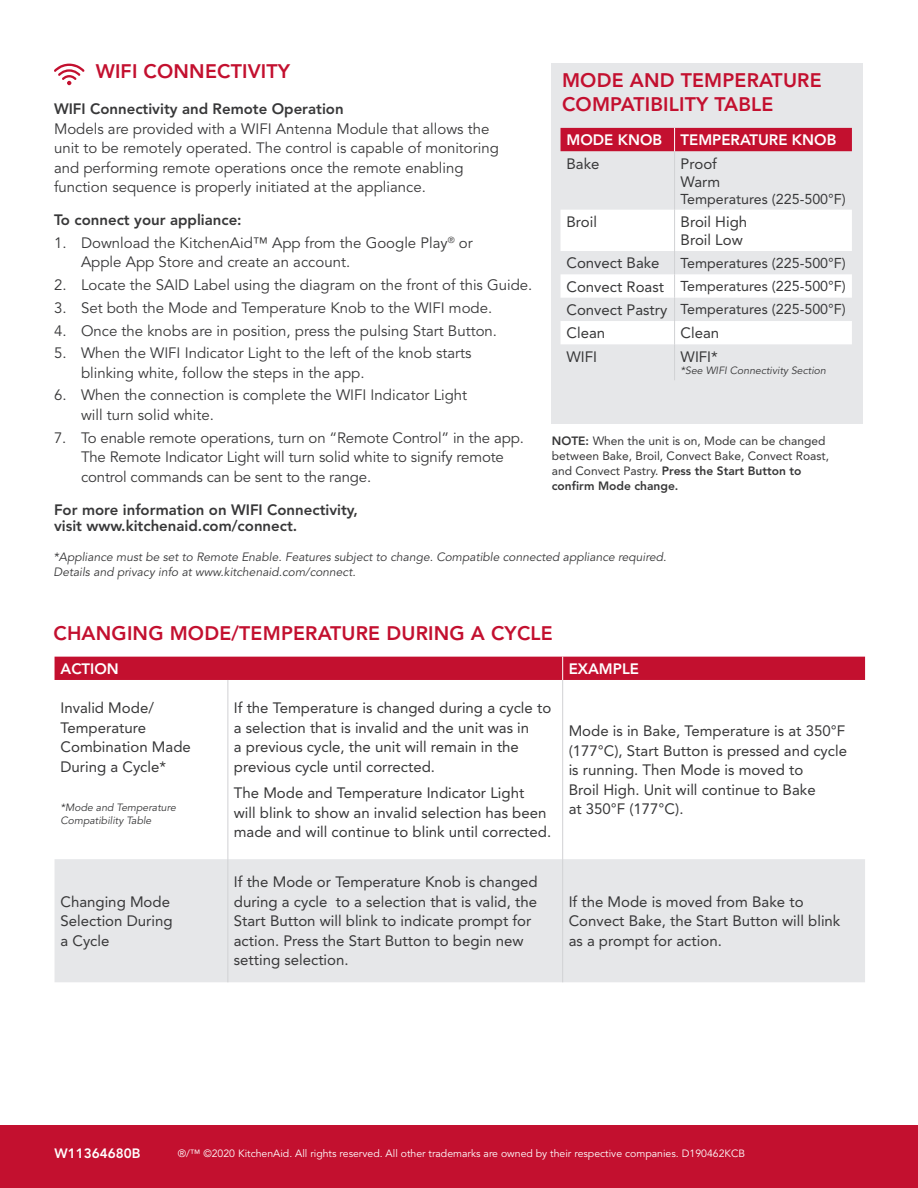
<style>
.page{position:relative;width:918px;height:1188px;background:#fff}
.page>*{position:absolute;margin:0;border:0;box-sizing:border-box;transform-origin:0 0}
.t1{font:800 19.5px/23.4px "Avenir";letter-spacing:.01em;color:#c3102f}
.t2{font:15px/19.5px "Avenir LT Std";color:#383839}
.t3{font:15px/19.5px "Avenir";color:#383839}
.t4{font:800 15px/16.5px "Avenir";color:#383839}
.t5{font:800 15px "Avenir";color:#fff}
.t6{font:14.25px "Avenir LT Std";color:#383839}
.t7{font:800 13.5px "Avenir";color:#fff}
.t8{font:italic 12px/15px "Avenir LT Std";color:#383839}
.t9{font:12px/15px "Avenir LT Std";color:#383839}
.t10{font:10.5px "Avenir";color:#fff}
.t11{font:italic 10.5px/13.5px "Avenir LT Std";color:#383839}
.s1{font-weight:800}
.s2{font-family:"Avenir";font-weight:800}
</style>
<div class="page">
<div style="left:0;top:1125px;width:918px;height:63px;background:#c3102f"></div>
<svg style="left:54px;top:64px;width:31px;height:21px"></svg>
<div style="left:552px;top:63px;width:311px;height:360px;background:#e6e7e9"></div>
<hr style="left:674px;top:151px;width:1px;height:59px;background:#d1d2d4">
<svg style="left:561px;top:210px;width:291px;height:134px"></svg>
<hr style="left:674px;top:344px;width:1px;height:36px;background:#d1d2d4">
<div style="left:561px;top:128px;width:291px;height:23px;background:#c3102f"></div>
<div style="left:55px;top:859px;width:810px;height:123px;background:#e6e7e9"></div>
<hr style="left:228px;top:680px;width:1px;height:179px;background:#d1d2d4">
<hr style="left:228px;top:859px;width:1px;height:123px;background:#d1d2d4">
<hr style="left:562px;top:680px;width:1px;height:179px;background:#d1d2d4">
<hr style="left:562px;top:859px;width:1px;height:123px;background:#d1d2d4">
<div style="left:55px;top:657px;width:810px;height:23px;background:#c3102f"></div>
<p class="t1" style="left:96px;top:60px;width:196px">WIFI CONNECTIVITY</p>
<p class="t3" style="left:54px;top:100px;width:446px"><span class="s1">WIFI Connectivity and Remote Operation<br></span>Models are provided with a WIFI Antenna Module that allows the unit to be remotely operated. The control is capable of monitoring and performing remote operations once the remote enabling function sequence is properly initiated at the appliance.</p>
<p class="t4" style="left:54px;top:212px;width:189px">To connect your appliance:</p>
<p class="t3" style="left:81px;top:233px;width:393px;text-indent:-27px">1. Download the KitchenAid™ App from the Google Play<sup>®</sup> or<br>Apple App Store and create an account.</p>
<p class="t3" style="left:54px;top:276px;width:480px">2. Locate the SAID Label using the diagram on the front of this Guide.</p>
<p class="t3" style="left:54px;top:298px;width:440px">3. Set both the Mode and Temperature Knob to the WIFI mode.</p>
<p class="t3" style="left:54px;top:321px;width:445px">4. Once the knobs are in position, press the pulsing Start Button.</p>
<p class="t3" style="left:81px;top:344px;width:392px;text-indent:-27px">5. When the WIFI Indicator Light to the left of the knob starts blinking white, follow the steps in the app.</p>
<p class="t3" style="left:81px;top:386px;width:388px;text-indent:-27px">6. When the connection is complete the WIFI Indicator Light will turn solid white.</p>
<p class="t3" style="left:81px;top:428px;width:444px;text-indent:-27px">7. To enable remote operations, turn on “Remote Control” in the app.<br>The Remote Indicator Light will turn solid white to signify remote control commands can be sent to the range.</p>
<p class="t4" style="left:54px;top:501px;width:305px">For more information on WIFI Connectivity, visit www.kitchenaid.com/connect.</p>
<p class="t1" style="left:562px;top:69px;width:261px">MODE AND TEMPERATURE<br>COMPATIBILITY TABLE</p>
<p class="t5" style="left:567px;top:131px;width:97px">MODE KNOB</p>
<p class="t5" style="left:681px;top:131px;width:157px">TEMPERATURE KNOB</p>
<p class="t2" style="left:567px;top:154px;width:35px">Bake</p>
<p class="t2" style="left:681px;top:154px;width:38px">Proof</p>
<p class="t2" style="left:681px;top:172px;width:41px">Warm</p>
<p class="t6" style="left:681px;top:190px;width:167px">Temperatures (225-500°F)</p>
<p class="t2" style="left:567px;top:212px;width:32px">Broil</p>
<p class="t2" style="left:681px;top:212px;width:68px">Broil High</p>
<p class="t2" style="left:681px;top:230px;width:64px">Broil Low</p>
<p class="t2" style="left:567px;top:254px;width:95px">Convect Bake</p>
<p class="t6" style="left:681px;top:255px;width:167px">Temperatures (225-500°F)</p>
<p class="t2" style="left:567px;top:277px;width:99px">Convect Roast</p>
<p class="t6" style="left:681px;top:278px;width:167px">Temperatures (225-500°F)</p>
<p class="t2" style="left:567px;top:300px;width:102px">Convect Pastry</p>
<p class="t6" style="left:681px;top:301px;width:167px">Temperatures (225-500°F)</p>
<p class="t2" style="left:567px;top:324px;width:40px">Clean</p>
<p class="t2" style="left:681px;top:324px;width:40px">Clean</p>
<p class="t2" style="left:567px;top:347px;width:32px">WIFI</p>
<p class="t2" style="left:681px;top:347px;width:39px">WIFI*</p>
<p class="t11" style="left:681px;top:364px;width:147px">*See WIFI Connectivity Section</p>
<p class="t9" style="left:552px;top:434px;width:279px"><span class="s2">NOTE:</span> When the unit is on, Mode can be changed between Bake, Broil, Convect Bake, Convect Roast, and Convect Pastry. <span class="s2">Press the Start Button to confirm Mode change.</span></p>
<p class="t8" style="left:53px;top:549px;width:615px">*Appliance must be set to Remote Enable. Features subject to change. Compatible connected appliance required.<br>Details and privacy info at www.kitchenaid.com/connect.</p>
<p class="t1" style="left:53px;top:622px;width:501px">CHANGING MODE/TEMPERATURE DURING A CYCLE</p>
<p class="t5" style="left:61px;top:660px;width:60px">ACTION</p>
<p class="t5" style="left:569px;top:660px;width:72px">EXAMPLE</p>
<p class="t2" style="left:61px;top:698px;width:132px">Invalid Mode/<br>Temperature<br>Combination Made<br>During a Cycle*</p>
<p class="t11" style="left:61px;top:800px;width:117px">*Mode and Temperature<br>Compatibility Table</p>
<p class="t2" style="left:234px;top:699px;width:319px">If the Temperature is changed during a cycle to a selection that is invalid and the unit was in<br>a previous cycle, the unit will remain in the previous cycle until corrected.</p>
<p class="t2" style="left:234px;top:783px;width:319px">The Mode and Temperature Indicator Light<br>will blink to show an invalid selection has been made and will continue to blink until corrected.</p>
<p class="t2" style="left:569px;top:721px;width:280px">Mode is in Bake, Temperature is at 350°F (177°C), Start Button is pressed and cycle is running. Then Mode is moved to<br>Broil High. Unit will continue to Bake<br>at 350°F (177°C).</p>
<p class="t2" style="left:61px;top:892px;width:113px">Changing Mode<br>Selection During a Cycle</p>
<p class="t2" style="left:234px;top:873px;width:305px">If the Mode or Temperature Knob is changed during a cycle to a selection that is valid, the Start Button will blink to indicate prompt for action. Press the Start Button to begin new setting selection.</p>
<p class="t2" style="left:569px;top:892px;width:273px">If the Mode is moved from Bake to<br>Convect Bake, the Start Button will blink as a prompt for action.</p>
<p class="t7" style="left:55px;top:1145px;width:87px">W11364680B</p>
<p class="t10" style="left:178px;top:1147px;width:569px">®/™ ©2020 KitchenAid. All rights reserved. All other trademarks are owned by their respective companies. D190462KCB</p>
</div>
